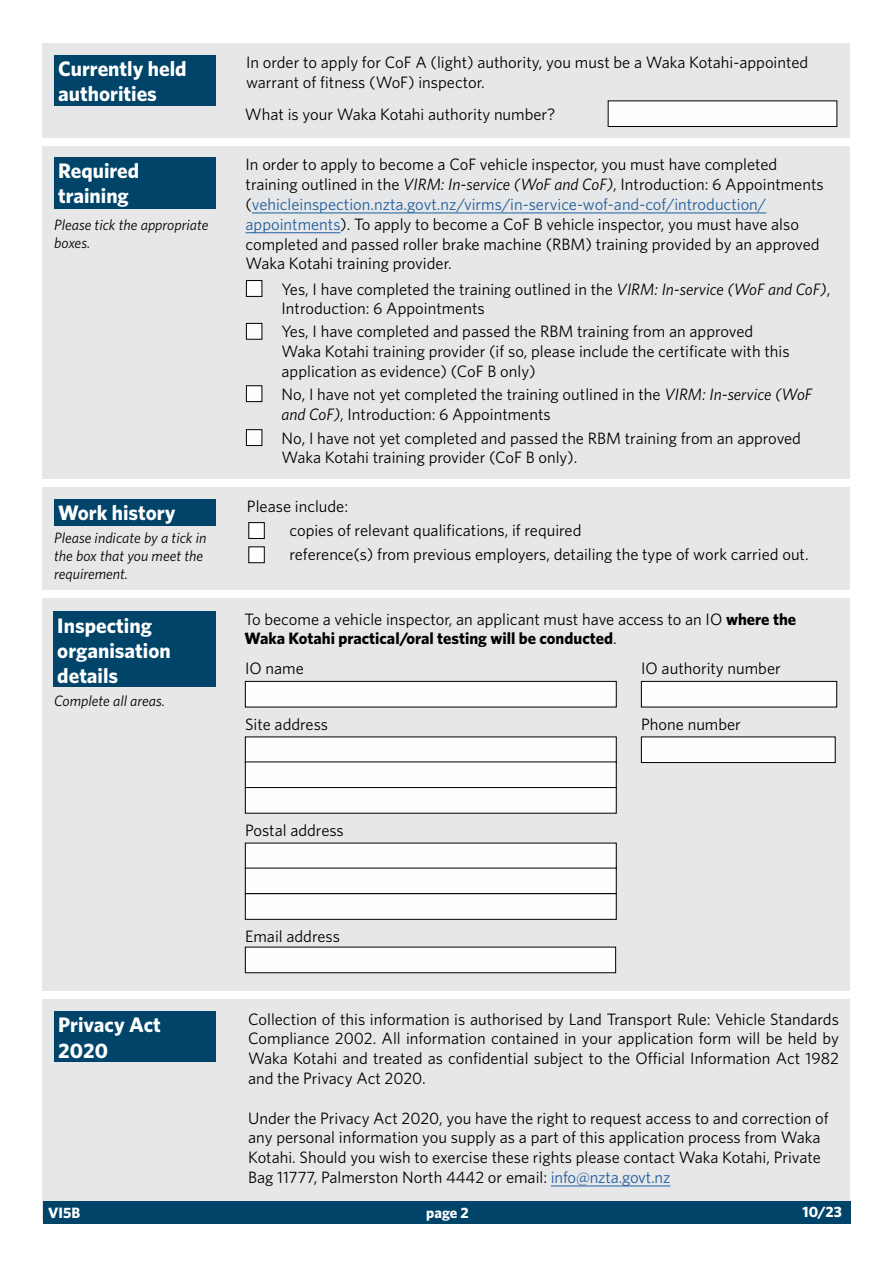
<style>
.page{position:relative;width:893px;height:1263px;background:#fff}
.page>*{position:absolute;margin:0;border:0;box-sizing:border-box;transform-origin:0 0}
.t1{font:700 21px/25.2px "Whitney";color:#fff}
.t2{font:16.5px/19.8px "Whitney";color:#000}
.t3{font:italic 15px/18px "Whitney";color:#000}
.t4{font:700 15px "Whitney";color:#fff}
.s1{font-style:italic}
.s2{color:#215e9e}
.s3{font-weight:700}
</style>
<div class="page">
<div style="left:42px;top:43px;width:808px;height:1179px;background:#e6e7e8"></div>
<div style="left:43px;top:1201px;width:807px;height:22px;background:#00446a"></div>
<div style="left:33px;top:590px;width:829px;height:8px;background:#fff"></div>
<div style="left:34px;top:991px;width:829px;height:8px;background:#fff"></div>
<div style="left:54px;top:499px;width:161px;height:26px;background:#00446a"></div>
<div style="left:249px;top:523px;width:15px;height:15px;background:#fefefe"></div>
<div style="left:249px;top:522px;width:15px;height:17px;border:1px solid #000"></div>
<div style="left:249px;top:547px;width:15px;height:16px;background:#fefefe"></div>
<div style="left:34px;top:479px;width:823px;height:7px;background:#fff"></div>
<div style="left:34px;top:139px;width:823px;height:7px;background:#fff"></div>
<div style="left:53px;top:611px;width:162px;height:76px;background:#00446a"></div>
<div style="left:641px;top:681px;width:196px;height:26px;background:#fefefe"></div>
<div style="left:641px;top:681px;width:196px;height:26px;border:1px solid #000"></div>
<div style="left:245px;top:681px;width:371px;height:26px;background:#fefefe"></div>
<div style="left:245px;top:681px;width:371px;height:26px;border:1px solid #000"></div>
<div style="left:641px;top:737px;width:194px;height:25px;background:#fefefe"></div>
<div style="left:641px;top:737px;width:194px;height:26px;border:1px solid #000"></div>
<div style="left:245px;top:737px;width:371px;height:25px;background:#fefefe"></div>
<div style="left:245px;top:762px;width:371px;height:25px;background:#fefefe"></div>
<div style="left:245px;top:787px;width:371px;height:26px;background:#fefefe"></div>
<div style="left:245px;top:787px;width:371px;height:26px;border:1px solid #000"></div>
<div style="left:245px;top:843px;width:371px;height:26px;background:#fefefe"></div>
<div style="left:245px;top:868px;width:371px;height:26px;background:#fefefe"></div>
<div style="left:245px;top:894px;width:371px;height:25px;background:#fefefe"></div>
<div style="left:245px;top:893px;width:371px;height:26px;border:1px solid #000"></div>
<div style="left:245px;top:947px;width:371px;height:26px;background:#fefefe"></div>
<div style="left:245px;top:947px;width:371px;height:26px;border:1px solid #000"></div>
<div style="left:54px;top:157px;width:161px;height:52px;background:#00446a"></div>
<hr style="left:252px;top:213px;width:514px;height:1px;background:#215e9e">
<hr style="left:246px;top:232px;width:94px;height:1px;background:#215e9e">
<div style="left:246px;top:281px;width:16px;height:15px;background:#fefefe"></div>
<div style="left:246px;top:280px;width:16px;height:17px;border:1px solid #000"></div>
<div style="left:246px;top:323px;width:16px;height:16px;background:#fefefe"></div>
<div style="left:246px;top:323px;width:16px;height:16px;border:1px solid #000"></div>
<div style="left:246px;top:430px;width:16px;height:15px;background:#fefefe"></div>
<div style="left:246px;top:429px;width:16px;height:17px;border:1px solid #000"></div>
<div style="left:246px;top:386px;width:16px;height:16px;background:#fefefe"></div>
<div style="left:246px;top:386px;width:16px;height:16px;border:1px solid #000"></div>
<div style="left:54px;top:55px;width:162px;height:50px;background:#00446a"></div>
<div style="left:608px;top:101px;width:229px;height:25px;background:#fefefe"></div>
<div style="left:608px;top:101px;width:229px;height:26px;border:1px solid #000"></div>
<div style="left:54px;top:1011px;width:161px;height:51px;background:#00446a"></div>
<hr style="left:551px;top:1185px;width:119px;height:1px;background:#215e9e">
<p class="t1" style="left:58px;top:56px;width:130px">Currently held authorities</p>
<p class="t2" style="left:246px;top:52px;width:564px">In order to apply for CoF A (light) authority, you must be a Waka Kotahi-appointed warrant of fitness (WoF) inspector.</p>
<p class="t2" style="left:245px;top:104px;width:312px">What is your Waka Kotahi authority number?</p>
<p class="t1" style="left:58px;top:158px;width:83px">Required training</p>
<p class="t2" style="left:246px;top:154px;width:580px">In order to apply to become a CoF vehicle inspector, you must have completed training outlined in the <span class="s1">VIRM: In-service (WoF and CoF)</span>, Introduction: 6 Appointments (<span class="s2">vehicleinspection.nzta.govt.nz/virms/in-service-wof-and-cof/introduction/ appointments</span>). To apply to become a CoF B vehicle inspector, you must have also completed and passed roller brake machine (RBM) training provided by an approved Waka Kotahi training provider.</p>
<p class="t2" style="left:282px;top:278px;width:550px">Yes, I have completed the training outlined in the <span class="s1">VIRM: In-service (WoF and CoF)</span>,<br>Introduction: 6 Appointments</p>
<p class="t2" style="left:282px;top:321px;width:509px">Yes, I have completed and passed the RBM training from an approved<br>Waka Kotahi training provider (if so, please include the certificate with this application as evidence) (CoF B only)</p>
<p class="t3" style="left:54px;top:216px;width:156px">Please tick the appropriate boxes.</p>
<p class="t2" style="left:282px;top:384px;width:532px">No, I have not yet completed the training outlined in the <span class="s1">VIRM: In-service (WoF and CoF)</span>, Introduction: 6 Appointments</p>
<p class="t1" style="left:58px;top:500px;width:119px">Work history</p>
<p class="t3" style="left:54px;top:529px;width:154px">Please indicate by a tick in the box that you meet the requirement.</p>
<p class="t1" style="left:57px;top:612px;width:115px">Inspecting organisation details</p>
<p class="t3" style="left:54px;top:691px;width:112px">Complete all areas.</p>
<p class="t2" style="left:282px;top:428px;width:521px">No, I have not yet completed and passed the RBM training from an approved<br>Waka Kotahi training provider (CoF B only).</p>
<p class="t2" style="left:289px;top:494px;width:521px;line-height:24px;text-indent:-43px">Please include:<br>copies of relevant qualifications, if required<br>reference(s) from previous employers, detailing the type of work carried out.</p>
<p class="t2" style="left:245px;top:609px;width:553px">To become a vehicle inspector, an applicant must have access to an IO <span class="s3">where the<br>Waka Kotahi practical/oral testing will be conducted</span>.</p>
<p class="t2" style="left:245px;top:658px;width:60px">IO name</p>
<p class="t2" style="left:641px;top:658px;width:141px">IO authority number</p>
<p class="t2" style="left:245px;top:714px;width:84px">Site address</p>
<p class="t2" style="left:245px;top:820px;width:100px">Postal address</p>
<p class="t2" style="left:245px;top:926px;width:96px">Email address</p>
<p class="t2" style="left:641px;top:714px;width:101px">Phone number</p>
<p class="t1" style="left:58px;top:1012px;width:104px">Privacy Act<br>2020</p>
<p class="t2" style="left:248px;top:1008px;width:592px;text-align:justify">Collection of this information is authorised by Land Transport Rule: Vehicle Standards Compliance 2002. All information contained in your application form will be held by Waka Kotahi and treated as confidential subject to the Official Information Act 1982 and the Privacy Act 2020.</p>
<p class="t2" style="left:248px;top:1107px;width:582px">Under the Privacy Act 2020, you have the right to request access to and correction of any personal information you supply as a part of this application process from Waka Kotahi. Should you wish to exercise these rights please contact Waka Kotahi, Private Bag 11777, Palmerston North 4442 or email: <span class="s2">info@nzta.govt.nz</span></p>
<p class="t4" style="left:48px;top:1203px;width:34px">VI5B</p>
<p class="t4" style="left:426px;top:1203px;width:44px">page 2</p>
<p class="t4" style="left:803px;top:1201px;width:41px">10/23</p>
</div>
